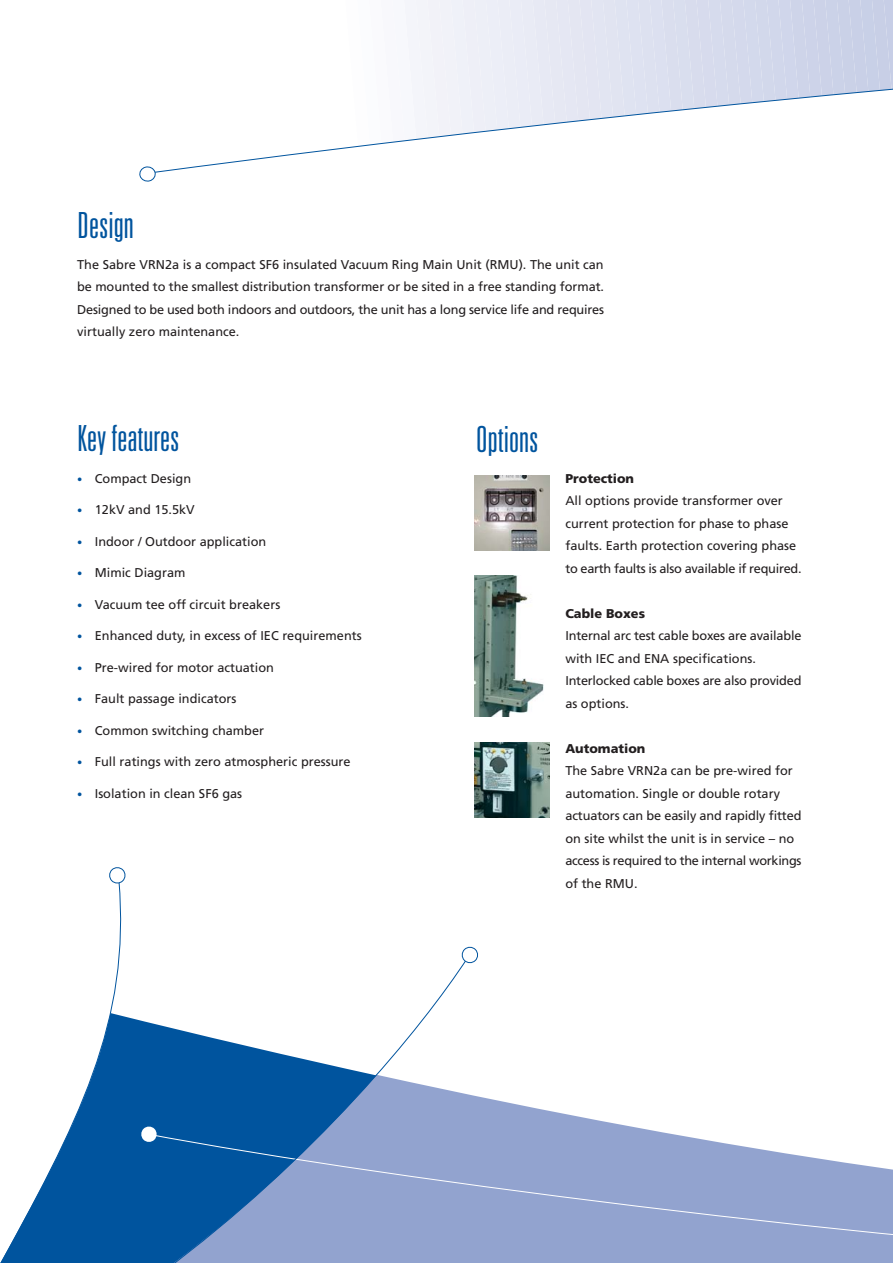
<style>
.page{position:relative;width:893px;height:1263px;background:#fff}
.page>*{position:absolute;margin:0;border:0;box-sizing:border-box;transform-origin:0 0}
.t1{font:300 ultra-condensed 36px "Univers";color:#00549e}
.t2{font:12.75px/22.5px "Frutiger";color:#231f20}
.t3{font:900 12.75px "Frutiger";color:#231f20}
.s1{font-size:10.5px;color:#00549e}
</style>
<div class="page">
<svg style="left:469px;top:1094px;width:197px;height:39px"></svg>
<img style="left:474px;top:476px;width:75px;height:75px">
<img style="left:474px;top:743px;width:75px;height:75px">
<svg style="left:469px;top:1133px;width:424px;height:130px;background:#9baad3"></svg>
<svg style="left:0;top:884px;width:469px;height:379px"></svg>
<svg style="left:460px;top:945px;width:18px;height:18px"></svg>
<svg style="left:109px;top:867px;width:17px;height:17px"></svg>
<svg style="left:140px;top:1126px;width:17px;height:17px"></svg>
<img style="left:474px;top:575px;width:70px;height:142px">
<svg style="left:139px;top:0;width:754px;height:182px"></svg>
<h1 class="t1" style="left:77px;top:212px;width:58px">Design</h1>
<p class="t2" style="left:77px;top:254px;width:528px;text-align:justify">The Sabre VRN2a is a compact SF6 insulated Vacuum Ring Main Unit (RMU). The unit can be mounted to the smallest distribution transformer or be sited in a free standing format.<br>Designed to be used both indoors and outdoors, the unit has a long service life and requires virtually zero maintenance.</p>
<h1 class="t1" style="left:77px;top:425px;width:104px">Key features</h1>
<p class="t2" style="left:77px;top:468px;width:115px"><span class="s1">•</span> Compact Design</p>
<p class="t2" style="left:77px;top:499px;width:119px"><span class="s1">•</span> 12kV and 15.5kV</p>
<p class="t2" style="left:77px;top:531px;width:191px"><span class="s1">•</span> Indoor / Outdoor application</p>
<p class="t2" style="left:77px;top:562px;width:110px"><span class="s1">•</span> Mimic Diagram</p>
<p class="t2" style="left:77px;top:594px;width:205px"><span class="s1">•</span> Vacuum tee off circuit breakers</p>
<p class="t2" style="left:77px;top:625px;width:286px"><span class="s1">•</span> Enhanced duty, in excess of IEC requirements</p>
<p class="t2" style="left:77px;top:657px;width:198px"><span class="s1">•</span> Pre-wired for motor actuation</p>
<p class="t2" style="left:77px;top:688px;width:161px"><span class="s1">•</span> Fault passage indicators</p>
<p class="t2" style="left:77px;top:720px;width:188px"><span class="s1">•</span> Common switching chamber</p>
<p class="t2" style="left:77px;top:751px;width:275px"><span class="s1">•</span> Full ratings with zero atmospheric pressure</p>
<p class="t2" style="left:77px;top:783px;width:166px"><span class="s1">•</span> Isolation in clean SF6 gas</p>
<h1 class="t1" style="left:476px;top:425px;width:64px">Options</h1>
<p class="t3" style="left:565px;top:473px;width:70px">Protection</p>
<p class="t2" style="left:565px;top:490px;width:238px">All options provide transformer over current protection for phase to phase faults. Earth protection covering phase to earth faults is also available if required.</p>
<p class="t3" style="left:565px;top:608px;width:81px">Cable Boxes</p>
<p class="t2" style="left:565px;top:625px;width:238px">Internal arc test cable boxes are available with IEC and ENA specifications.<br>Interlocked cable boxes are also provided as options.</p>
<p class="t3" style="left:565px;top:743px;width:82px">Automation</p>
<p class="t2" style="left:565px;top:760px;width:238px">The Sabre VRN2a can be pre-wired for automation. Single or double rotary actuators can be easily and rapidly fitted on site whilst the unit is in service – no access is required to the internal workings of the RMU.</p>
</div>
